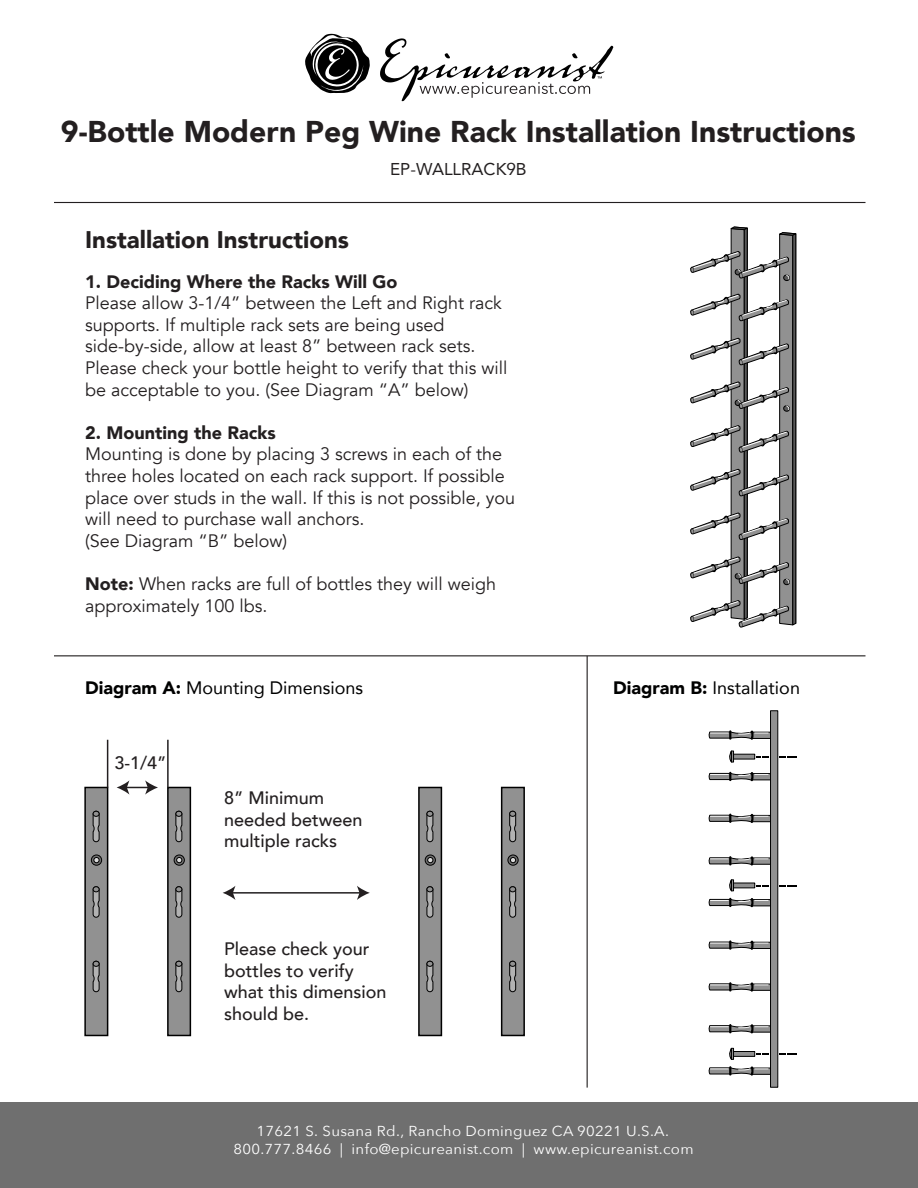
<style>
.page{position:relative;width:918px;height:1188px;background:#fff}
.page>*{position:absolute;margin:0;border:0;box-sizing:border-box;transform-origin:0 0}
.t1{font:900 30px "Avenir";color:#231f20}
.t2{font:900 24px "Avenir";color:#231f20}
.t3{font:18px/21.6px "Avenir";color:#231f20}
.t4{font:500 18px/21.6px "Avenir";color:#231f20}
.t5{font:18px "Avenir";color:#000100}
.t6{font:900 18px "Avenir";color:#231f20}
.t7{font:17.1px "Avenir";color:#231f20}
.t8{font:14.4px/18px "Avenir Next";letter-spacing:.02em;color:#fff;text-align:center;scale:1.04 1}
.s1{font-weight:900}
</style>
<div class="page">
<svg style="left:690px;top:227px;width:107px;height:401px"></svg>
<div style="left:84px;top:787px;width:24px;height:249px;background:#919191;border:2px solid #000"></div>
<svg style="left:92px;top:810px;width:8px;height:32px"></svg>
<div style="left:93px;top:811px;width:7px;height:6px;border:1px solid #000;border-radius:50%"></div>
<svg style="left:92px;top:886px;width:8px;height:32px"></svg>
<div style="left:93px;top:886px;width:7px;height:6px;border:1px solid #000;border-radius:50%"></div>
<svg style="left:92px;top:960px;width:8px;height:32px"></svg>
<div style="left:93px;top:961px;width:7px;height:6px;border:1px solid #000;border-radius:50%"></div>
<svg style="left:91px;top:855px;width:11px;height:10px"></svg>
<div style="left:91px;top:855px;width:11px;height:11px;border:1px solid #000;border-radius:50%"></div>
<svg style="left:94px;top:857px;width:6px;height:6px"></svg>
<div style="left:167px;top:787px;width:24px;height:249px;background:#919191;border:2px solid #000"></div>
<svg style="left:175px;top:810px;width:8px;height:32px"></svg>
<svg style="left:175px;top:886px;width:8px;height:32px"></svg>
<svg style="left:175px;top:960px;width:8px;height:32px"></svg>
<svg style="left:174px;top:855px;width:10px;height:10px"></svg>
<div style="left:174px;top:855px;width:11px;height:11px;border:1px solid #000;border-radius:50%"></div>
<svg style="left:176px;top:857px;width:6px;height:6px"></svg>
<div style="left:418px;top:787px;width:24px;height:249px;background:#919191;border:2px solid #000"></div>
<svg style="left:426px;top:810px;width:8px;height:32px"></svg>
<svg style="left:426px;top:886px;width:8px;height:32px"></svg>
<svg style="left:426px;top:960px;width:8px;height:32px"></svg>
<svg style="left:425px;top:855px;width:10px;height:10px"></svg>
<div style="left:425px;top:855px;width:11px;height:11px;border:1px solid #000;border-radius:50%"></div>
<svg style="left:427px;top:857px;width:6px;height:6px"></svg>
<div style="left:501px;top:787px;width:24px;height:249px;background:#919191;border:2px solid #000"></div>
<svg style="left:509px;top:810px;width:7px;height:32px"></svg>
<div style="left:509px;top:811px;width:7px;height:6px;border:1px solid #000;border-radius:50%"></div>
<svg style="left:509px;top:886px;width:7px;height:32px"></svg>
<div style="left:509px;top:886px;width:7px;height:6px;border:1px solid #000;border-radius:50%"></div>
<svg style="left:509px;top:960px;width:7px;height:32px"></svg>
<div style="left:509px;top:961px;width:7px;height:6px;border:1px solid #000;border-radius:50%"></div>
<svg style="left:508px;top:855px;width:10px;height:10px"></svg>
<div style="left:508px;top:855px;width:11px;height:11px;border:1px solid #000;border-radius:50%"></div>
<svg style="left:510px;top:857px;width:6px;height:6px"></svg>
<svg style="left:708px;top:730px;width:62px;height:10px"></svg>
<svg style="left:708px;top:772px;width:62px;height:10px"></svg>
<svg style="left:708px;top:814px;width:62px;height:9px"></svg>
<svg style="left:708px;top:856px;width:62px;height:10px"></svg>
<svg style="left:708px;top:898px;width:62px;height:10px"></svg>
<svg style="left:708px;top:940px;width:62px;height:10px"></svg>
<svg style="left:708px;top:982px;width:62px;height:10px"></svg>
<svg style="left:708px;top:1024px;width:62px;height:10px"></svg>
<svg style="left:734px;top:754px;width:21px;height:5px"></svg>
<svg style="left:729px;top:751px;width:5px;height:12px"></svg>
<svg style="left:756px;top:757px;width:13px;height:1px"></svg>
<svg style="left:779px;top:757px;width:18px;height:1px"></svg>
<svg style="left:734px;top:883px;width:21px;height:5px"></svg>
<svg style="left:729px;top:879px;width:5px;height:13px"></svg>
<svg style="left:756px;top:885px;width:13px;height:1px"></svg>
<svg style="left:779px;top:885px;width:18px;height:1px"></svg>
<svg style="left:708px;top:1048px;width:62px;height:28px"></svg>
<svg style="left:779px;top:1054px;width:18px;height:1px"></svg>
<div style="left:770px;top:711px;width:8px;height:376px;background:#919191;border:1px solid #000"></div>
<svg style="left:305px;top:34px;width:65px;height:60px"></svg>
<svg style="left:380px;top:38px;width:233px;height:63px"></svg>
<hr style="left:54px;top:202px;width:812px;height:1px;background:#231f20">
<hr style="left:54px;top:655px;width:812px;height:1px;background:#231f20">
<hr style="left:587px;top:656px;width:1px;height:432px;background:#231f20">
<hr style="left:107px;top:740px;width:1px;height:47px;background:#231f20">
<hr style="left:167px;top:740px;width:2px;height:47px;background:#231f20">
<div style="left:0;top:1103px;width:918px;height:85px;background:#6f6f6f"></div>
<hr style="left:232px;top:892px;width:129px;height:2px;background:#231f20">
<svg style="left:223px;top:886px;width:12px;height:14px"></svg>
<svg style="left:357px;top:886px;width:13px;height:14px"></svg>
<svg style="left:117px;top:780px;width:41px;height:15px"></svg>
<h1 class="t1" style="left:61px;top:106px;width:796px">9-Bottle Modern Peg Wine Rack Installation Instructions</h1>
<p class="t7" style="left:390px;top:155px;width:138px">EP-WALLRACK9B</p>
<h2 class="t2" style="left:85px;top:219px;width:265px">Installation Instructions</h2>
<p class="t6" style="left:85px;top:266px;width:314px">1. Deciding Where the Racks Will Go</p>
<p class="t3" style="left:85px;top:293px;width:424px">Please allow 3-1/4” between the Left and Right rack supports. If multiple rack sets are being used side-by-side, allow at least 8” between rack sets.<br>Please check your bottle height to verify that this will be acceptable to you. (See Diagram “A” below)</p>
<p class="t6" style="left:85px;top:417px;width:192px">2. Mounting the Racks</p>
<p class="t3" style="left:85px;top:444px;width:432px">Mounting is done by placing 3 screws in each of the three holes located on each rack support. If possible place over studs in the wall. If this is not possible, you will need to purchase wall anchors.<br>(See Diagram “B” below)</p>
<p class="t3" style="left:85px;top:573px;width:412px"><span class="s1">Note:</span> When racks are full of bottles they will weigh approximately 100 lbs.</p>
<p class="t5" style="left:85px;top:674px;width:280px"><span class="s1">Diagram A:</span> Mounting Dimensions</p>
<p class="t5" style="left:613px;top:674px;width:188px"><span class="s1">Diagram B:</span> Installation</p>
<p class="t4" style="left:114px;top:751px;width:54px">3-1/4”</p>
<p class="t4" style="left:224px;top:786px;width:140px">8” Minimum needed between multiple racks</p>
<p class="t4" style="left:224px;top:937px;width:164px">Please check your bottles to verify what this dimension should be.</p>
<p class="t8" style="left:233px;top:1121px;width:444px">17621 S. Susana Rd., Rancho Dominguez CA 90221 U.S.A.<br>800.777.8466 | info@epicureanist.com | www.epicureanist.com</p>
</div>
